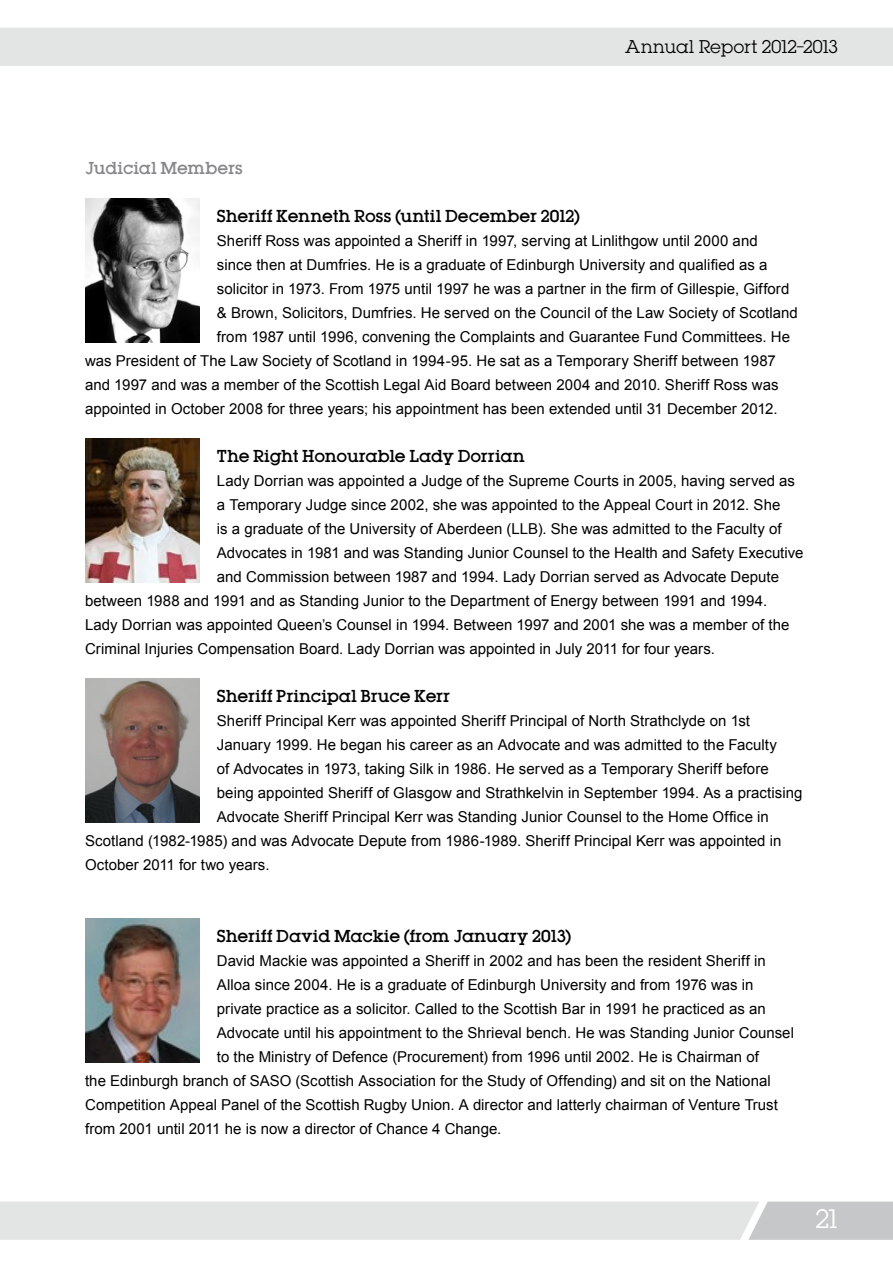
<style>
.page{position:relative;width:893px;height:1263px;background:#fff}
.page>*{position:absolute;margin:0;border:0;box-sizing:border-box;transform-origin:0 0}
.t1{font:24px "Lubalin";color:#fff}
.t2{font:16.5px "Lubalin";letter-spacing:-.005em;color:#000}
.t3{font:15px "Arial";letter-spacing:.005em;color:#000}
.t4{font:500 15px "Lubalin";color:#000}
.t5{font:500 15px "Lubalin";letter-spacing:-.01em;color:#87888a}
</style>
<div class="page">
<div style="left:0;top:28px;width:893px;height:38px;background:#e3e4e4"></div>
<svg style="left:0;top:1201px;width:893px;height:39px;background:#dfe0e0"></svg>
<img style="left:85px;top:198px;width:115px;height:144px">
<img style="left:85px;top:438px;width:115px;height:144px">
<img style="left:85px;top:678px;width:115px;height:144px">
<img style="left:85px;top:918px;width:115px;height:144px">
<p class="t2" style="left:625px;top:36px;width:214px">Annual Report 2012–2013</p>
<p class="t5" style="left:85px;top:157px;width:159px">Judicial Members</p>
<p class="t4" style="left:217px;top:205px;width:365px">Sheriff Kenneth Ross (until December 2012)</p>
<p class="t3" style="left:217px;top:231px;width:542px">Sheriff Ross was appointed a Sheriff in 1997, serving at Linlithgow until 2000 and</p>
<p class="t3" style="left:217px;top:255px;width:552px">since then at Dumfries. He is a graduate of Edinburgh University and qualified as a</p>
<p class="t3" style="left:217px;top:279px;width:574px">solicitor in 1973. From 1975 until 1997 he was a partner in the firm of Gillespie, Gifford</p>
<p class="t3" style="left:217px;top:303px;width:583px">&amp; Brown, Solicitors, Dumfries. He served on the Council of the Law Society of Scotland</p>
<p class="t3" style="left:217px;top:327px;width:575px">from 1987 until 1996, convening the Complaints and Guarantee Fund Committees. He</p>
<p class="t3" style="left:85px;top:351px;width:692px">was President of The Law Society of Scotland in 1994-95. He sat as a Temporary Sheriff between 1987</p>
<p class="t3" style="left:85px;top:375px;width:695px">and 1997 and was a member of the Scottish Legal Aid Board between 2004 and 2010. Sheriff Ross was</p>
<p class="t3" style="left:85px;top:399px;width:694px">appointed in October 2008 for three years; his appointment has been extended until 31 December 2012.</p>
<p class="t4" style="left:217px;top:445px;width:309px">The Right Honourable Lady Dorrian</p>
<p class="t3" style="left:217px;top:471px;width:580px">Lady Dorrian was appointed a Judge of the Supreme Courts in 2005, having served as</p>
<p class="t3" style="left:217px;top:495px;width:565px">a Temporary Judge since 2002, she was appointed to the Appeal Court in 2012. She</p>
<p class="t3" style="left:217px;top:519px;width:566px">is a graduate of the University of Aberdeen (LLB). She was admitted to the Faculty of</p>
<p class="t3" style="left:217px;top:543px;width:588px">Advocates in 1981 and was Standing Junior Counsel to the Health and Safety Executive</p>
<p class="t3" style="left:217px;top:567px;width:564px">and Commission between 1987 and 1994. Lady Dorrian served as Advocate Depute</p>
<p class="t3" style="left:85px;top:591px;width:684px">between 1988 and 1991 and as Standing Junior to the Department of Energy between 1991 and 1994.</p>
<p class="t3" style="left:85px;top:615px;width:706px">Lady Dorrian was appointed Queen’s Counsel in 1994. Between 1997 and 2001 she was a member of the</p>
<p class="t3" style="left:85px;top:639px;width:631px">Criminal Injuries Compensation Board. Lady Dorrian was appointed in July 2011 for four years.</p>
<p class="t4" style="left:217px;top:685px;width:235px">Sheriff Principal Bruce Kerr</p>
<p class="t3" style="left:217px;top:711px;width:535px">Sheriff Principal Kerr was appointed Sheriff Principal of North Strathclyde on 1st</p>
<p class="t3" style="left:217px;top:735px;width:562px">January 1999. He began his career as an Advocate and was admitted to the Faculty</p>
<p class="t3" style="left:217px;top:759px;width:553px">of Advocates in 1973, taking Silk in 1986. He served as a Temporary Sheriff before</p>
<p class="t3" style="left:217px;top:783px;width:587px">being appointed Sheriff of Glasgow and Strathkelvin in September 1994. As a practising</p>
<p class="t3" style="left:217px;top:807px;width:553px">Advocate Sheriff Principal Kerr was Standing Junior Counsel to the Home Office in</p>
<p class="t3" style="left:85px;top:831px;width:698px">Scotland (1982-1985) and was Advocate Depute from 1986-1989. Sheriff Principal Kerr was appointed in</p>
<p class="t3" style="left:85px;top:855px;width:186px">October 2011 for two years.</p>
<p class="t4" style="left:217px;top:925px;width:356px">Sheriff David Mackie (from January 2013)</p>
<p class="t3" style="left:217px;top:951px;width:551px">David Mackie was appointed a Sheriff in 2002 and has been the resident Sheriff in</p>
<p class="t3" style="left:217px;top:975px;width:538px">Alloa since 2004. He is a graduate of Edinburgh University and from 1976 was in</p>
<p class="t3" style="left:217px;top:999px;width:550px">private practice as a solicitor. Called to the Scottish Bar in 1991 he practiced as an</p>
<p class="t3" style="left:217px;top:1023px;width:579px">Advocate until his appointment to the Shrieval bench. He was Standing Junior Counsel</p>
<p class="t3" style="left:217px;top:1047px;width:543px">to the Ministry of Defence (Procurement) from 1996 until 2002. He is Chairman of</p>
<p class="t3" style="left:85px;top:1071px;width:687px">the Edinburgh branch of SASO (Scottish Association for the Study of Offending) and sit on the National</p>
<p class="t3" style="left:85px;top:1095px;width:694px">Competition Appeal Panel of the Scottish Rugby Union. A director and latterly chairman of Venture Trust</p>
<p class="t3" style="left:85px;top:1119px;width:418px">from 2001 until 2011 he is now a director of Chance 4 Change.</p>
<h1 class="t1" style="left:815px;top:1202px;width:24px">21</h1>
</div>
